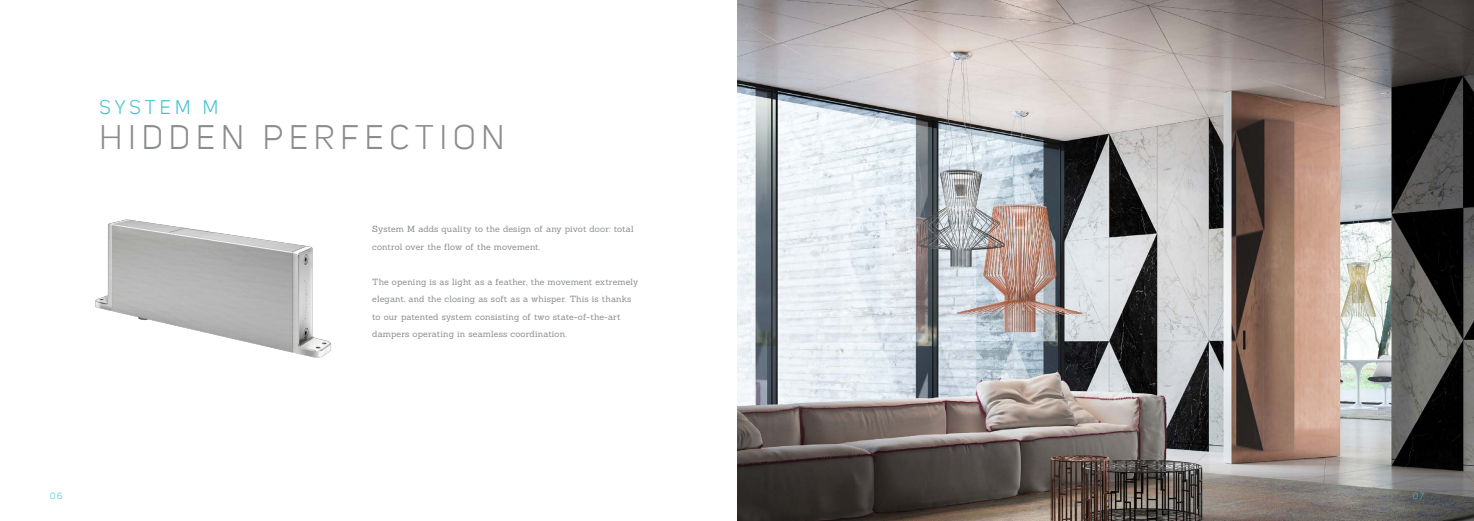
<style>
.page{position:relative;width:1474px;height:521px;background:#fff}
.page>*{position:absolute;margin:0;border:0;box-sizing:border-box;transform-origin:0 0}
.t1{font:33.25px "Uni Sans";letter-spacing:.18em;color:#8a8c8e}
.t2{font:19.25px "Uni Sans";letter-spacing:.215em;color:#3dc2cf}
.t3{font:8.75px/17.5px "Sanchez";letter-spacing:.01em;color:#8a8c8e}
.t4{font:8.75px "Uni Sans";color:#3dc2cf}
</style>
<div class="page">
<img style="left:737px;top:0;width:736px;height:521px">
<img style="left:95px;top:219px;width:236px;height:139px">
<h2 class="t2" style="left:99px;top:99px;width:120px">SYSTEM M</h2>
<h1 class="t1" style="left:100px;top:123px;width:406px">HIDDEN PERFECTION</h1>
<p class="t3" style="left:372px;top:220px;width:263px">System M adds quality to the design of any pivot door: total control over the flow of the movement.</p>
<p class="t3" style="left:372px;top:273px;width:267px">The opening is as light as a feather, the movement extremely elegant, and the closing as soft as a whisper. This is thanks to our patented system consisting of two state-of-the-art dampers operating in seamless coordination.</p>
<p class="t4" style="left:50px;top:493px;width:14px">06</p>
<p class="t4" style="left:1412px;top:493px;width:13px">07</p>
</div>
